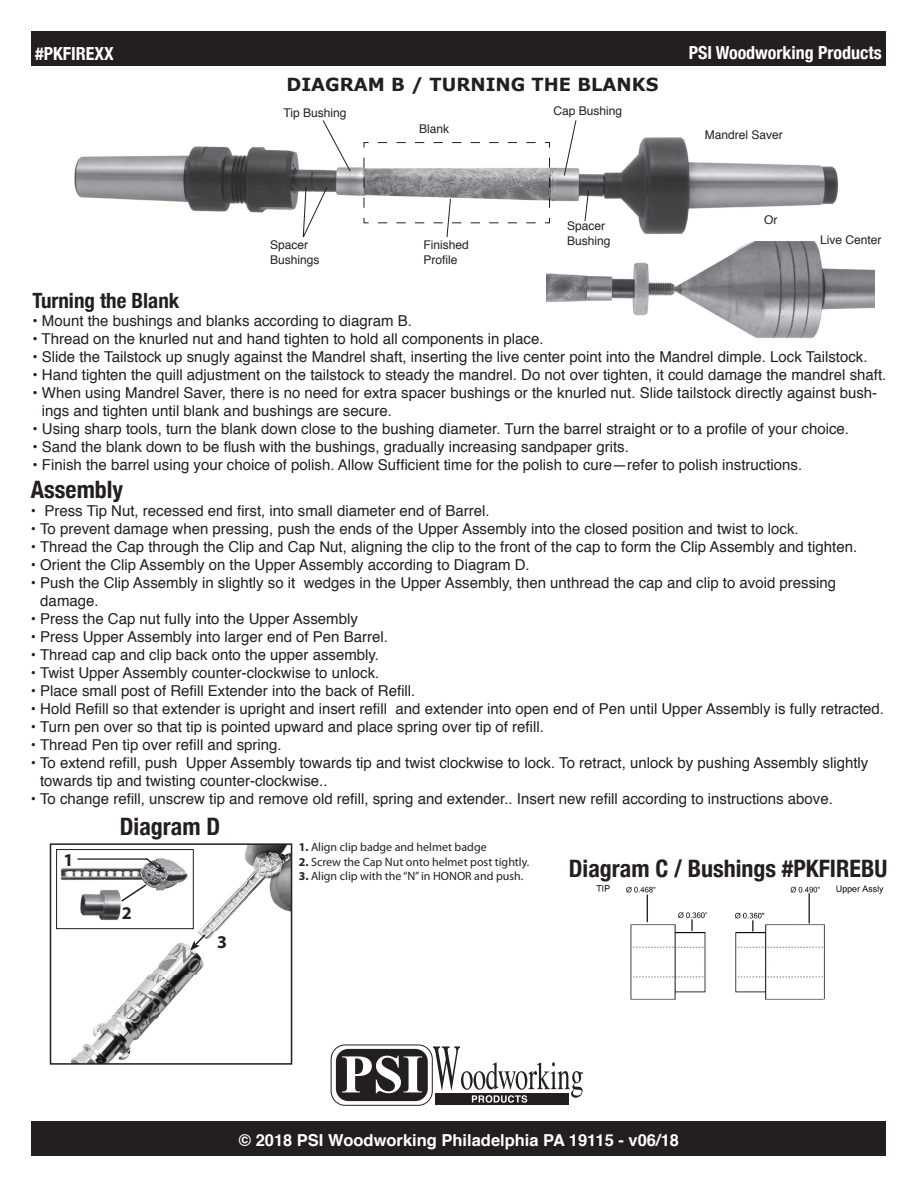
<style>
.page{position:relative;width:918px;height:1188px;background:#fff}
.page>*{position:absolute;margin:0;border:0;box-sizing:border-box;transform-origin:0 0}
.t1{font:700 condensed 24px "Helvetica Neue";color:#231f20}
.t2{font:700 condensed 21px "Helvetica Neue";color:#231f20}
.t3{font:700 condensed 18px "Helvetica Neue";color:#fff}
.t4{font:700 18px "Verdana";color:#231f20}
.t5{font:700 18px "Myriad Pro";color:#231f20}
.t6{font:700 16.5px "Helvetica";color:#fff}
.t7{font:15px/18px "Helvetica";color:#231f20}
.t8{font:12px "Myriad Pro";color:#231f20}
.t9{font:12px/14.4px "Helvetica";color:#231f20}
.s1{font-weight:700}
</style>
<div class="page">
<div style="left:32px;top:1121px;width:854px;height:35px;background:#231f20"></div>
<img style="left:547px;top:241px;width:328px;height:98px">
<img style="left:74px;top:137px;width:765px;height:97px">
<svg style="left:331px;top:1045px;width:101px;height:60px"></svg>
<div style="left:331px;top:1045px;width:102px;height:61px;border:1px solid #231f20;border-radius:14px"></div>
<div style="left:435px;top:1093px;width:134px;height:12px;background:#231f20"></div>
<svg style="left:336px;top:1046px;width:247px;height:57px"></svg>
<div style="left:32px;top:32px;width:854px;height:34px;background:#231f20"></div>
<img style="left:596px;top:885px;width:288px;height:115px">
<svg style="left:302px;top:186px;width:26px;height:52px"></svg>
<svg style="left:322px;top:120px;width:29px;height:52px"></svg>
<svg style="left:563px;top:120px;width:14px;height:56px"></svg>
<svg style="left:584px;top:189px;width:5px;height:33px"></svg>
<svg style="left:363px;top:142px;width:187px;height:96px"></svg>
<img style="left:160px;top:846px;width:129px;height:168px">
<img style="left:71px;top:919px;width:89px;height:143px">
<div style="left:50px;top:843px;width:242px;height:222px;border:2px solid #231f20"></div>
<svg style="left:190px;top:933px;width:17px;height:18px"></svg>
<img style="left:60px;top:851px;width:128px;height:43px">
<div style="left:56px;top:849px;width:138px;height:80px;border:1px solid #231f20"></div>
<svg style="left:144px;top:857px;width:21px;height:16px"></svg>
<hr style="left:77px;top:858px;width:70px;height:2px;background:#231f20">
<img style="left:76px;top:885px;width:49px;height:41px">
<svg style="left:120px;top:883px;width:28px;height:36px"></svg>
<p class="t3" style="left:35px;top:38px;width:80px">#PKFIREXX</p>
<p class="t3" style="left:689px;top:38px;width:195px">PSI Woodworking Products</p>
<p class="t4" style="left:287px;top:72px;width:373px">DIAGRAM B / TURNING THE BLANKS</p>
<p class="t9" style="left:284px;top:106px;width:64px">Tip Bushing</p>
<p class="t9" style="left:554px;top:104px;width:70px">Cap Bushing</p>
<p class="t9" style="left:419px;top:122px;width:32px">Blank</p>
<p class="t9" style="left:270px;top:238px;width:51px">Spacer<br>Bushings</p>
<p class="t9" style="left:423px;top:238px;width:47px">Finished<br>Profile</p>
<p class="t9" style="left:567px;top:219px;width:45px">Spacer<br>Bushing</p>
<p class="t9" style="left:705px;top:128px;width:80px">Mandrel Saver</p>
<p class="t9" style="left:764px;top:213px;width:15px">Or</p>
<p class="t9" style="left:820px;top:233px;width:63px">Live Center</p>
<h2 class="t2" style="left:32px;top:283px;width:148px">Turning the Blank</h2>
<p class="t7" style="left:32px;top:312px;width:381px">• Mount the bushings and blanks according to diagram B.</p>
<p class="t7" style="left:32px;top:330px;width:513px">• Thread on the knurled nut and hand tighten to hold all components in place.</p>
<p class="t7" style="left:32px;top:348px;width:837px">• Slide the Tailstock up snugly against the Mandrel shaft, inserting the live center point into the Mandrel dimple. Lock Tailstock.</p>
<p class="t7" style="left:32px;top:366px;width:856px">• Hand tighten the quill adjustment on the tailstock to steady the mandrel. Do not over tighten, it could damage the mandrel shaft.</p>
<p class="t7" style="left:42px;top:384px;width:837px;text-indent:-9px">• When using Mandrel Saver, there is no need for extra spacer bushings or the knurled nut. Slide tailstock directly against bush&shy;ings and tighten until blank and bushings are secure.</p>
<p class="t7" style="left:32px;top:420px;width:818px">• Using sharp tools, turn the blank down close to the bushing diameter. Turn the barrel straight or to a profile of your choice.</p>
<p class="t7" style="left:32px;top:438px;width:598px">• Sand the blank down to be flush with the bushings, gradually increasing sandpaper grits.</p>
<p class="t7" style="left:32px;top:456px;width:771px">• Finish the barrel using your choice of polish. Allow Sufficient time for the polish to cure—refer to polish instructions.</p>
<h1 class="t1" style="left:31px;top:470px;width:94px">Assembly</h1>
<p class="t7" style="left:31px;top:502px;width:460px">• Press Tip Nut, recessed end first, into small diameter end of Barrel.</p>
<p class="t7" style="left:31px;top:520px;width:769px">• To prevent damage when pressing, push the ends of the Upper Assembly into the closed position and twist to lock.</p>
<p class="t7" style="left:31px;top:538px;width:828px">• Thread the Cap through the Clip and Cap Nut, aligning the clip to the front of the cap to form the Clip Assembly and tighten.</p>
<p class="t7" style="left:31px;top:556px;width:500px">• Orient the Clip Assembly on the Upper Assembly according to Diagram D.</p>
<p class="t7" style="left:40px;top:574px;width:797px;text-indent:-9px">• Push the Clip Assembly in slightly so it wedges in the Upper Assembly, then unthread the cap and clip to avoid pressing damage.</p>
<p class="t7" style="left:31px;top:610px;width:329px">• Press the Cap nut fully into the Upper Assembly</p>
<p class="t7" style="left:31px;top:628px;width:359px">• Press Upper Assembly into larger end of Pen Barrel.</p>
<p class="t7" style="left:31px;top:646px;width:350px">• Thread cap and clip back onto the upper assembly.</p>
<p class="t7" style="left:31px;top:664px;width:350px">• Twist Upper Assembly counter-clockwise to unlock.</p>
<p class="t7" style="left:31px;top:682px;width:386px">• Place small post of Refill Extender into the back of Refill.</p>
<p class="t7" style="left:31px;top:700px;width:855px">• Hold Refill so that extender is upright and insert refill and extender into open end of Pen until Upper Assembly is fully retracted.</p>
<p class="t7" style="left:31px;top:718px;width:515px">• Turn pen over so that tip is pointed upward and place spring over tip of refill.</p>
<p class="t7" style="left:31px;top:736px;width:252px">• Thread Pen tip over refill and spring.</p>
<p class="t7" style="left:40px;top:754px;width:830px;text-indent:-9px">• To extend refill, push Upper Assembly towards tip and twist clockwise to lock. To retract, unlock by pushing Assembly slightly towards tip and twisting counter-clockwise..</p>
<p class="t7" style="left:31px;top:790px;width:804px">• To change refill, unscrew tip and remove old refill, spring and extender.. Insert new refill according to instructions above.</p>
<p class="t5" style="left:63px;top:848px;width:11px">1</p>
<h1 class="t1" style="left:120px;top:807px;width:102px">Diagram D</h1>
<p class="t5" style="left:122px;top:901px;width:11px">2</p>
<p class="t5" style="left:217px;top:930px;width:11px">3</p>
<p class="t8" style="left:299px;top:840px;width:189px"><span class="s1">1.</span> Align clip badge and helmet badge</p>
<p class="t8" style="left:299px;top:854px;width:232px"><span class="s1">2.</span> Screw the Cap Nut onto helmet post tightly.</p>
<p class="t8" style="left:299px;top:869px;width:226px"><span class="s1">3.</span> Align clip with the “N” in HONOR and push.</p>
<h1 class="t1" style="left:569px;top:848px;width:320px">Diagram C / Bushings #PKFIREBU</h1>
<p class="t6" style="left:239px;top:1127px;width:442px">© 2018 PSI Woodworking Philadelphia PA 19115 - v06/18</p>
</div>
